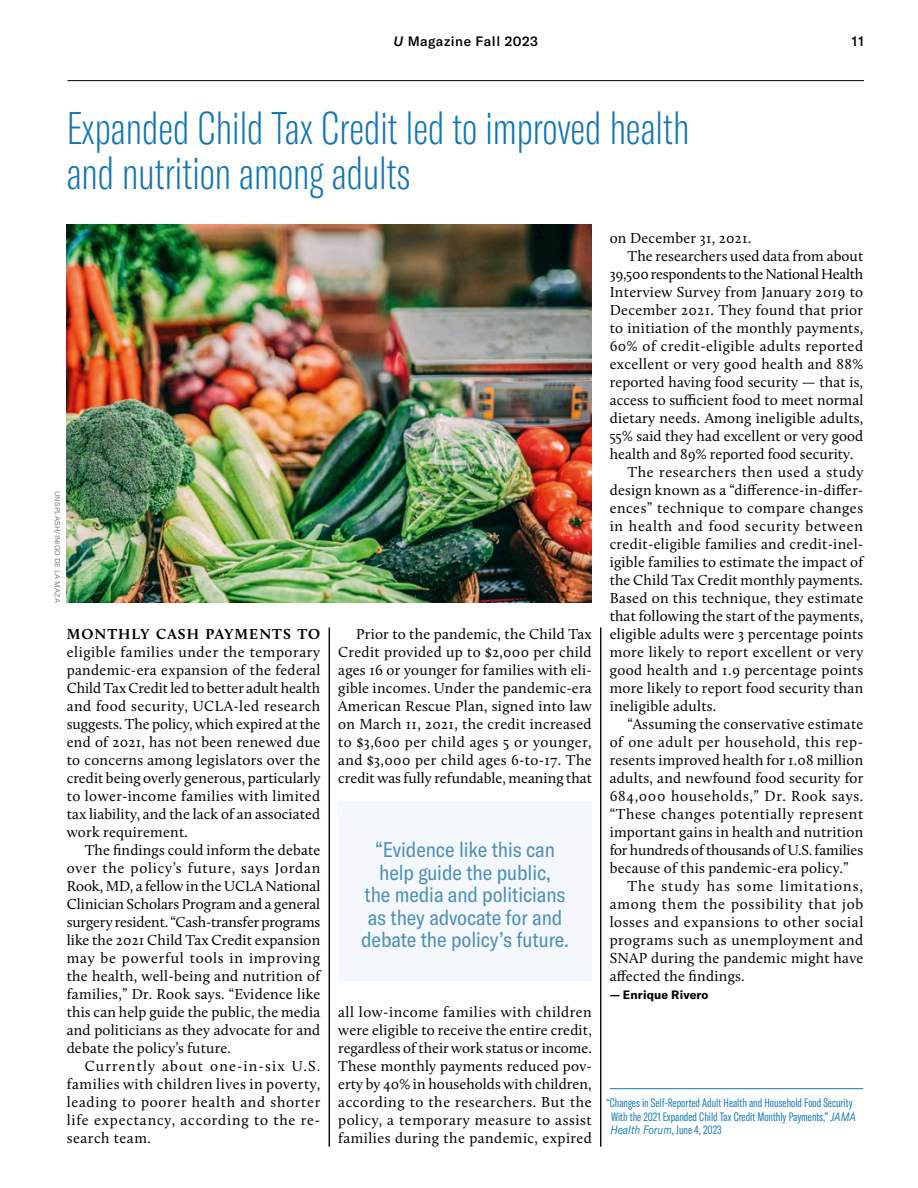
<style>
.page{position:relative;width:918px;height:1188px;background:#fff}
.page>*{position:absolute;margin:0;border:0;box-sizing:border-box;transform-origin:0 0}
.t1{font:100 extra-condensed 45px/45px "GT America";color:#1076b2}
.t2{font:condensed 21px/22.5px "GT America";letter-spacing:-.005em;color:#4d8fb7;text-align:center}
.t3{font:15px/18px "Calluna";letter-spacing:.015em;color:#000001;text-align:justify}
.t4{font:15px "Calluna";letter-spacing:.04em;color:#000001}
.t5{font:15px "Calluna";letter-spacing:.035em;color:#000001}
.t6{font:15px "Calluna";letter-spacing:.05em;color:#000001}
.t7{font:15px "Calluna";letter-spacing:-.015em;color:#000001}
.t8{font:15px "Calluna";letter-spacing:-.01em;color:#000001}
.t9{font:15px "Calluna";letter-spacing:.045em;color:#000001}
.t10{font:15px "Calluna";letter-spacing:.065em;color:#000001}
.t11{font:700 15px "Calluna";letter-spacing:.075em;color:#000001}
.t12{font:500 13.5px "GT America";letter-spacing:.04em;color:#000001}
.t13{font:300 extra-condensed 12px/13.5px "GT America";color:#1076b2}
.t14{font:700 12px "GT America";letter-spacing:.01em;color:#000001}
.t15{font:7.5px "GT America";letter-spacing:.015em;color:#818282}
.s1{font-style:italic}
.s2{font-style:italic;font-stretch:condensed}
</style>
<div class="page">
<hr style="left:329px;top:628px;width:1px;height:519px;background:#000001">
<hr style="left:600px;top:628px;width:1px;height:519px;background:#000001">
<img style="left:67px;top:225px;width:525px;height:378px">
<hr style="left:610px;top:1088px;width:253px;height:1px;background:#1076b2">
<div style="left:338px;top:801px;width:254px;height:180px;background:#f3f8fc"></div>
<hr style="left:68px;top:80px;width:796px;height:1px;background:#000001">
<p class="t12" style="left:393px;top:34px;width:146px"><span class="s1">U</span> Magazine Fall 2023</p>
<p class="t12" style="left:852px;top:34px;width:14px">11</p>
<h1 class="t1" style="left:67px;top:106px;width:624px">Expanded Child Tax Credit led to improved health and nutrition among adults</h1>
<p class="t15" style="left:62px;top:491px;width:114px;rotate:90deg">UNSPLASH/INIGO DE LA MAZA</p>
<p class="t11" style="left:67px;top:625px;width:255px">MONTHLY CASH PAYMENTS TO</p>
<p class="t3" style="left:67px;top:643px;width:255px">eligible families under the temporary pandemic-era expansion of the federal Child Tax Credit led to better adult health and food security, UCLA-led research suggests. The policy, which expired at the end of 2021, has not been renewed due to concerns among legislators over the credit being overly generous, particularly to lower-income families with limited tax liability, and the lack of an associated work requirement.</p>
<p class="t3" style="left:67px;top:841px;width:255px;text-indent:18px">The findings could inform the debate over the policy’s future, says Jordan Rook, MD, a fellow in the UCLA National Clinician Scholars Program and a general surgery resident. “Cash-transfer programs like the 2021 Child Tax Credit expansion may be powerful tools in improving the health, well-being and nutrition of families,” Dr. Rook says. “Evidence like this can help guide the public, the media and politicians as they advocate for and debate the policy’s future.</p>
<p class="t3" style="left:67px;top:1057px;width:255px;text-indent:18px">Currently about one-in-six U.S. families with children lives in poverty, leading to poorer health and shorter life expectancy, according to the re&shy;search team.</p>
<p class="t3" style="left:338px;top:625px;width:255px;text-indent:18px">Prior to the pandemic, the Child Tax Credit provided up to $2,000 per child ages 16 or younger for families with eli&shy;gible incomes. Under the pandemic-era American Rescue Plan, signed into law on March 11, 2021, the credit increased to $3,600 per child ages 5 or younger, and $3,000 per child ages 6-to-17. The credit was fully refundable, meaning that</p>
<h2 class="t2" style="left:361px;top:839px;width:209px">“Evidence like this can help guide the public,<br>the media and politicians as they advocate for and debate the policy’s future.</h2>
<p class="t3" style="left:338px;top:1003px;width:255px">all low-income families with children were eligible to receive the entire credit, regardless of their work status or income.<br>These monthly payments reduced pov&shy;erty by 40% in households with children, according to the researchers. But the policy, a temporary measure to assist families during the pandemic, expired</p>
<p class="t3" style="left:610px;top:229px;width:143px">on December 31, 2021.</p>
<p class="t3" style="left:628px;top:247px;width:237px">The researchers used data from about</p>
<p class="t7" style="left:610px;top:265px;width:255px">39,500 respondents to the National Health</p>
<p class="t3" style="left:610px;top:283px;width:255px">Interview Survey from January 2019 to</p>
<p class="t3" style="left:610px;top:301px;width:255px">December 2021. They found that prior</p>
<p class="t3" style="left:610px;top:319px;width:255px">to initiation of the monthly payments,</p>
<p class="t3" style="left:610px;top:337px;width:255px">60% of credit-eligible adults reported</p>
<p class="t3" style="left:610px;top:355px;width:255px">excellent or very good health and 88%</p>
<p class="t3" style="left:610px;top:373px;width:255px">reported having food security — that is,</p>
<p class="t3" style="left:610px;top:391px;width:255px">access to sufficient food to meet normal</p>
<p class="t3" style="left:610px;top:409px;width:255px">dietary needs. Among ineligible adults,</p>
<p class="t3" style="left:610px;top:427px;width:255px">55% said they had excellent or very good</p>
<p class="t3" style="left:610px;top:445px;width:245px">health and 89% reported food security.</p>
<p class="t4" style="left:628px;top:463px;width:237px">The researchers then used a study</p>
<p class="t3" style="left:610px;top:481px;width:255px">design known as a “difference-in-differ-</p>
<p class="t5" style="left:610px;top:499px;width:255px">ences” technique to compare changes</p>
<p class="t6" style="left:610px;top:517px;width:255px">in health and food security between</p>
<p class="t3" style="left:610px;top:535px;width:255px">credit-eligible families and credit-inel-</p>
<p class="t3" style="left:610px;top:553px;width:255px">igible families to estimate the impact of</p>
<p class="t3" style="left:610px;top:571px;width:255px">the Child Tax Credit monthly payments.</p>
<p class="t3" style="left:610px;top:589px;width:255px">Based on this technique, they estimate</p>
<p class="t3" style="left:610px;top:607px;width:255px">that following the start of the payments,</p>
<p class="t3" style="left:610px;top:625px;width:255px">eligible adults were 3 percentage points</p>
<p class="t3" style="left:610px;top:643px;width:255px">more likely to report excellent or very</p>
<p class="t3" style="left:610px;top:661px;width:255px">good health and 1.9 percentage points</p>
<p class="t3" style="left:610px;top:679px;width:255px">more likely to report food security than</p>
<p class="t3" style="left:610px;top:697px;width:108px">ineligible adults.</p>
<p class="t3" style="left:628px;top:715px;width:237px">“Assuming the conservative estimate</p>
<p class="t4" style="left:610px;top:733px;width:255px">of one adult per household, this rep-</p>
<p class="t3" style="left:610px;top:751px;width:255px">resents improved health for 1.08 million</p>
<p class="t3" style="left:610px;top:769px;width:255px">adults, and newfound food security for</p>
<p class="t9" style="left:610px;top:787px;width:255px">684,000 households,” Dr. Rook says.</p>
<p class="t4" style="left:610px;top:805px;width:255px">“These changes potentially represent</p>
<p class="t3" style="left:610px;top:823px;width:255px">important gains in health and nutrition</p>
<p class="t8" style="left:610px;top:841px;width:255px">for hundreds of thousands of U.S. families</p>
<p class="t3" style="left:610px;top:859px;width:241px">because of this pandemic-era policy.”</p>
<p class="t10" style="left:628px;top:877px;width:237px">The study has some limitations,</p>
<p class="t6" style="left:610px;top:895px;width:255px">among them the possibility that job</p>
<p class="t4" style="left:610px;top:913px;width:255px">losses and expansions to other social</p>
<p class="t5" style="left:610px;top:931px;width:255px">programs such as unemployment and</p>
<p class="t3" style="left:610px;top:949px;width:255px">SNAP during the pandemic might have</p>
<p class="t3" style="left:610px;top:967px;width:136px">affected the findings.</p>
<p class="t14" style="left:610px;top:987px;width:100px">— Enrique Rivero</p>
<p class="t13" style="left:610px;top:1096px;width:247px;text-indent:-4px">“Changes in Self-Reported Adult Health and Household Food Security<br>With the 2021 Expanded Child Tax Credit Monthly Payments,” <span class="s2">JAMA<br>Health Forum</span>, June 4, 2023</p>
</div>
